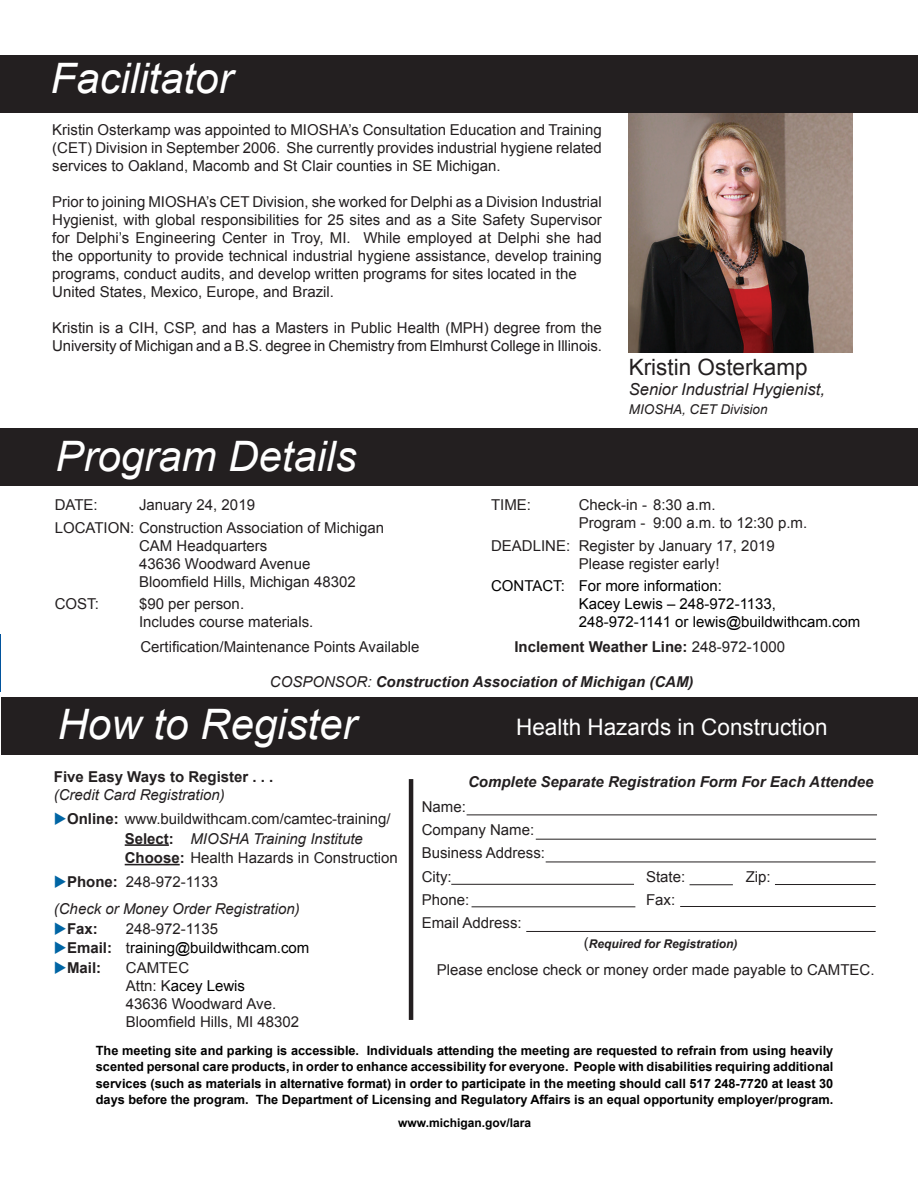
<style>
.page{position:relative;width:918px;height:1188px;background:#fff}
.page>*{position:absolute;margin:0;border:0;box-sizing:border-box;transform-origin:0 0}
.t1{font:italic 42px "Arial";color:#fff}
.t2{font:22.65px "Arial";color:#fff}
.t3{font:22.5px "Arial";color:#231f20}
.t4{font:italic 16.5px "Arial";color:#231f20}
.t5{font:15px/18px "Arial";color:#231f20}
.t6{font:15px/18px "Arial";color:#000}
.t7{font:italic 700 15px "Arial";color:#231f20}
.t8{font:italic 15px/27px "Arial";color:#231f20}
.t9{font:700 15px "Arial";color:#231f20}
.t10{font:italic 13.5px "Arial";color:#231f20}
.t11{font:700 12.75px/16.5px "Arial";color:#000;text-align:justify}
.t12{font:italic 700 12px "Arial";color:#231f20}
.t13{font:700 12px "Arial";color:#000}
.s1{font-weight:400}
.s2{color:#0065a4}
.s3{font-weight:700}
.s4{font-style:italic}
.s5{font-weight:700;font-style:normal}
.s6{font-style:normal}
.s7{font-weight:700;color:#231f20}
.s8{color:#231f20}
.s9{color:#000}
.s10{font-weight:400;font-style:normal;font-size:15px}
</style>
<div class="page">
<img style="left:628px;top:112px;width:225px;height:240px">
<div style="left:0;top:429px;width:918px;height:57px;background:#231f20"></div>
<div style="left:1px;top:697px;width:917px;height:58px;background:#231f20"></div>
<div style="left:0;top:55px;width:918px;height:57px;background:#231f20"></div>
<hr style="left:0;top:634px;width:1px;height:58px;background:#01549d">
<hr style="left:409px;top:779px;width:4px;height:241px;background:#231f20">
<hr style="left:467px;top:815px;width:410px;height:1px;background:#231f20">
<hr style="left:451px;top:884px;width:183px;height:1px;background:#231f20">
<hr style="left:690px;top:884px;width:43px;height:1px;background:#231f20">
<hr style="left:775px;top:884px;width:101px;height:1px;background:#231f20">
<hr style="left:680px;top:906px;width:196px;height:1px;background:#231f20">
<hr style="left:546px;top:862px;width:330px;height:1px;background:#231f20">
<hr style="left:526px;top:931px;width:350px;height:1px;background:#231f20">
<hr style="left:472px;top:907px;width:163px;height:1px;background:#231f20">
<hr style="left:536px;top:839px;width:340px;height:1px;background:#231f20">
<hr style="left:125px;top:844px;width:44px;height:2px;background:#231f20">
<hr style="left:125px;top:864px;width:55px;height:1px;background:#231f20">
<h1 class="t1" style="left:51px;top:51px;width:184px">Facilitator</h1>
<p class="t5" style="left:52px;top:121px;width:551px;text-align:justify">Kristin Osterkamp was appointed to MIOSHA’s Consultation Education and Training (CET) Division in September 2006. She currently provides industrial hygiene related services to Oakland, Macomb and St Clair counties in SE Michigan.</p>
<p class="t5" style="left:52px;top:193px;width:551px">Prior to joining MIOSHA’s CET Division, she worked for Delphi as a Division Industrial Hygienist, with global responsibilities for 25 sites and as a Site Safety Supervisor for Delphi’s Engineering Center in Troy, MI. While employed at Delphi she had the opportunity to provide technical industrial hygiene assistance, develop training programs, conduct audits, and develop written programs for sites located in the United States, Mexico, Europe, and Brazil.</p>
<p class="t5" style="left:52px;top:319px;width:551px">Kristin is a CIH, CSP, and has a Masters in Public Health (MPH) degree from the<br>University of Michigan and a B.S. degree in Chemistry from Elmhurst College in Illinois.</p>
<h1 class="t1" style="left:55px;top:429px;width:303px">Program Details</h1>
<h3 class="t3" style="left:629px;top:352px;width:180px">Kristin Osterkamp</h3>
<p class="t4" style="left:629px;top:378px;width:198px">Senior Industrial Hygienist,</p>
<p class="t10" style="left:629px;top:401px;width:140px">MIOSHA, CET Division</p>
<p class="t5" style="left:55px;top:494px;width:331px;line-height:22.5px;text-indent:84px">January 24, 2019<br>LOCATION: Construction Association of Michigan</p>
<p class="t5" style="left:139px;top:537px;width:218px">CAM Headquarters<br>43636 Woodward Avenue<br>Bloomfield Hills, Michigan 48302</p>
<p class="t5" style="left:55px;top:595px;width:46px">COST:</p>
<p class="t5" style="left:139px;top:595px;width:176px">$90 per person.<br>Includes course materials.</p>
<p class="t5" style="left:140px;top:638px;width:281px">Certification/Maintenance Points Available</p>
<p class="t5" style="left:55px;top:496px;width:45px">DATE:</p>
<p class="t5" style="left:491px;top:496px;width:42px">TIME:</p>
<p class="t5" style="left:579px;top:496px;width:230px">Check-in - 8:30 a.m.<br>Program - 9:00 a.m. to 12:30 p.m.</p>
<p class="t5" style="left:579px;top:537px;width:197px;text-indent:-88px">DEADLINE: Register by January 17, 2019<br>Please register early!</p>
<p class="t6" style="left:579px;top:577px;width:283px;text-indent:-88px">CONTACT: For more information:<br>Kacey Lewis – 248-972-1133,<br>248-972-1141 or lewis@buildwithcam.com</p>
<p class="t9" style="left:514px;top:637px;width:272px">Inclement Weather Line: <span class="s1">248-972-1000</span></p>
<p class="t7" style="left:270px;top:671px;width:425px"><span class="s1">COSPONSOR:</span> Construction Association of Michigan (CAM)</p>
<h1 class="t1" style="left:58px;top:697px;width:300px">How to Register</h1>
<p class="t9" style="left:54px;top:767px;width:221px">Five Easy Ways to Register . . .</p>
<p class="t8" style="left:54px;top:781px;width:172px">(Credit Card Registration)</p>
<p class="t5" style="left:125px;top:809px;width:275px;line-height:19.5px;text-indent:-71px"><span class="s2">◆</span><span class="s3">Online:</span> www.buildwithcam.com/camtec-training/<br><span class="s3">Select:</span> <span class="s4">MIOSHA Training Institute<br></span><span class="s3">Choose:</span> Health Hazards in Construction</p>
<p class="t8" style="left:54px;top:868px;width:247px"><span class="s2">◆</span><span class="s5">Phone:</span> <span class="s6">248-972-1133<br></span>(Check or Money Order Registration)</p>
<p class="t9" style="left:54px;top:918px;width:46px"><span class="s2">◆</span>Fax:</p>
<p class="t5" style="left:126px;top:919px;width:94px">248-972-1135</p>
<p class="t6" style="left:54px;top:939px;width:257px"><span class="s2">◆</span><span class="s7">Email:</span> <span class="s8">t</span>raining@buildwithcam.com</p>
<p class="t9" style="left:54px;top:957px;width:49px"><span class="s2">◆</span>Mail:</p>
<p class="t5" style="left:126px;top:958px;width:175px">CAMTEC<br>Attn: K<span class="s9">acey Lewis<br></span>43636 Woodward Ave.<br>Bloomfield Hills, MI 48302</p>
<h2 class="t2" style="left:516px;top:712px;width:313px">Health Hazards in Construction</h2>
<p class="t7" style="left:468px;top:772px;width:407px">Complete Separate Registration Form For Each Attendee</p>
<p class="t5" style="left:422px;top:795px;width:125px;line-height:23.2px">Name:<br>Company Name:<br>Business Address:<br>City:</p>
<p class="t5" style="left:646px;top:867px;width:41px">State:</p>
<p class="t5" style="left:746px;top:867px;width:27px">Zip:</p>
<p class="t5" style="left:422px;top:891px;width:49px">Phone:</p>
<p class="t5" style="left:646px;top:891px;width:31px">Fax:</p>
<p class="t5" style="left:422px;top:914px;width:102px">Email Address:</p>
<p class="t12" style="left:584px;top:936px;width:155px"><span class="s10">(</span>Required for Registration)</p>
<p class="t5" style="left:437px;top:961px;width:439px">Please enclose check or money order made payable to CAMTEC.</p>
<p class="t11" style="left:96px;top:1042px;width:739px">The meeting site and parking is accessible. Individuals attending the meeting are requested to refrain from using heavily scented personal care products, in order to enhance accessibility for everyone. People with disabilities requiring additional services (such as materials in alternative format) in order to participate in the meeting should call 517 248-7720 at least 30 days before the program. The Department of Licensing and Regulatory Affairs is an equal opportunity employer/program.</p>
<p class="t13" style="left:398px;top:1114px;width:134px">www.michigan.gov/lara</p>
</div>
